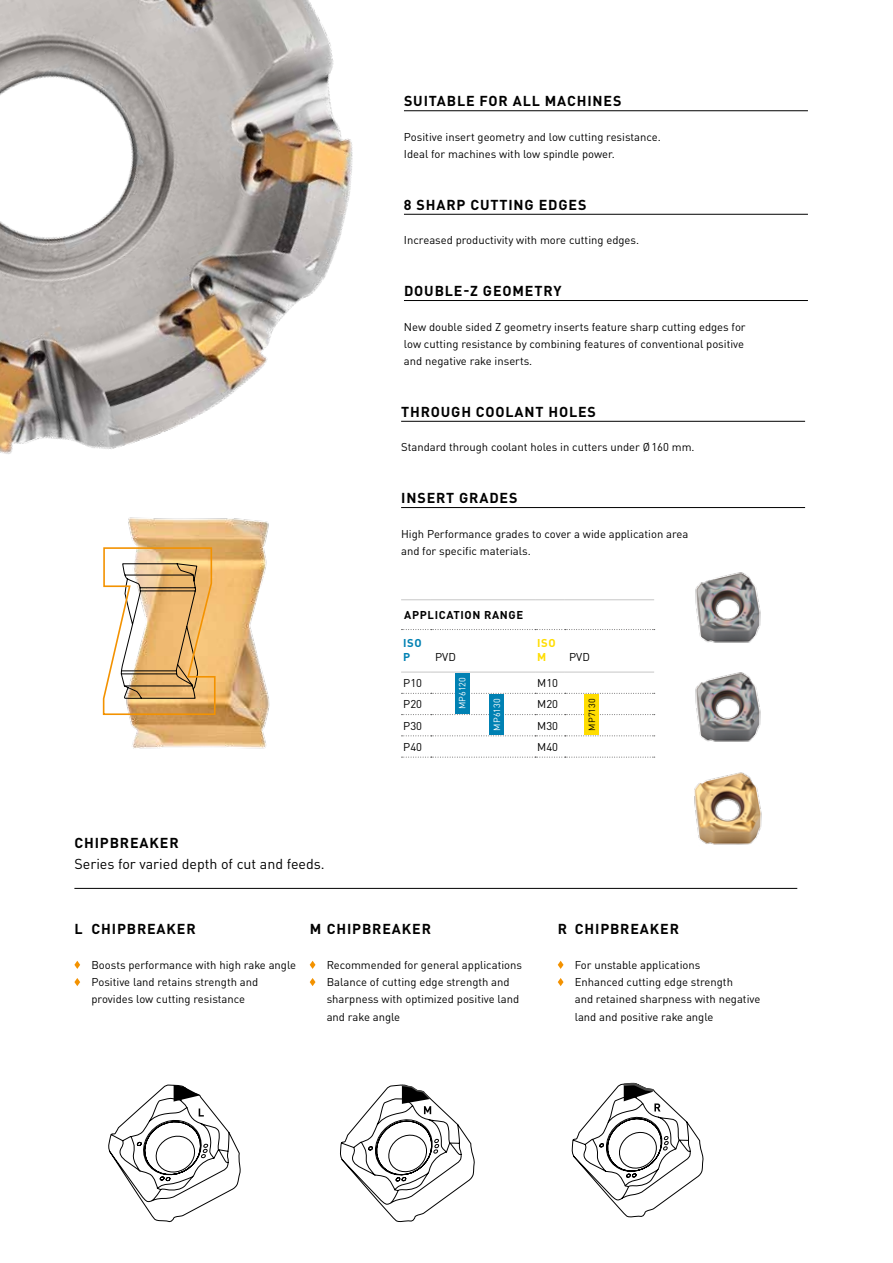
<style>
.page{position:relative;width:893px;height:1263px;background:#fff}
.page>*{position:absolute;margin:0;border:0;box-sizing:border-box;transform-origin:0 0}
.t1{font:700 14.25px "DIN Pro";letter-spacing:.06em;color:#000}
.t2{font:14.25px "DIN Pro";color:#000}
.t3{font:11.25px/17.2px "DIN Pro";color:#000}
.t4{font:700 11.25px "DIN Pro";letter-spacing:.06em;color:#000}
.t5{font:700 11.25px/14.2px "DIN Pro";color:#0081b3}
.t6{font:700 11.25px/14.2px "DIN Pro";color:#fd0}
.t7{font:9px "DIN Pro";letter-spacing:.005em;color:#fff}
.t8{font:9px "DIN Pro";letter-spacing:.005em;color:#000}
</style>
<div class="page">
<img style="left:0;top:0;width:459px;height:509px">
<img style="left:128px;top:517px;width:142px;height:232px">
<svg style="left:102px;top:546px;width:114px;height:170px"></svg>
<svg style="left:108px;top:1085px;width:133px;height:137px"></svg>
<svg style="left:340px;top:1084px;width:135px;height:138px"></svg>
<svg style="left:572px;top:1082px;width:131px;height:136px"></svg>
<img style="left:694px;top:772px;width:68px;height:73px">
<img style="left:695px;top:572px;width:66px;height:71px">
<img style="left:695px;top:672px;width:66px;height:70px">
<hr style="left:74px;top:888px;width:723px;height:1px;background:#000">
<svg style="left:401px;top:629px;width:254px;height:1px"></svg>
<svg style="left:401px;top:693px;width:254px;height:1px"></svg>
<svg style="left:401px;top:714px;width:254px;height:1px"></svg>
<svg style="left:401px;top:735px;width:254px;height:1px"></svg>
<svg style="left:401px;top:757px;width:254px;height:1px"></svg>
<hr style="left:401px;top:599px;width:30px;height:1px;background:#c6c6c6">
<hr style="left:431px;top:599px;width:104px;height:1px;background:#c6c6c6">
<hr style="left:535px;top:599px;width:30px;height:1px;background:#c6c6c6">
<hr style="left:565px;top:599px;width:89px;height:1px;background:#c6c6c6">
<hr style="left:401px;top:672px;width:30px;height:1px;background:#c6c6c6">
<hr style="left:431px;top:672px;width:104px;height:1px;background:#c6c6c6">
<hr style="left:535px;top:672px;width:30px;height:1px;background:#c6c6c6">
<hr style="left:565px;top:672px;width:89px;height:1px;background:#c6c6c6">
<div style="left:455px;top:673px;width:15px;height:40px;background:#0081b3"></div>
<div style="left:584px;top:694px;width:15px;height:41px;background:#fd0"></div>
<div style="left:489px;top:694px;width:15px;height:41px;background:#0081b3"></div>
<svg style="left:310px;top:961px;width:5px;height:8px"></svg>
<svg style="left:310px;top:978px;width:5px;height:8px"></svg>
<svg style="left:558px;top:961px;width:6px;height:8px"></svg>
<svg style="left:558px;top:978px;width:6px;height:8px"></svg>
<svg style="left:74px;top:961px;width:6px;height:8px"></svg>
<svg style="left:74px;top:978px;width:6px;height:8px"></svg>
<hr style="left:404px;top:214px;width:404px;height:1px;background:#000">
<hr style="left:404px;top:300px;width:404px;height:1px;background:#000">
<hr style="left:401px;top:507px;width:404px;height:1px;background:#000">
<hr style="left:401px;top:421px;width:404px;height:1px;background:#000">
<hr style="left:404px;top:110px;width:404px;height:1px;background:#000">
<p class="t1" style="left:404px;top:89px;width:219px">SUITABLE FOR ALL MACHINES</p>
<p class="t3" style="left:404px;top:127px;width:258px">Positive insert geometry and low cutting resistance.<br>Ideal for machines with low spindle power.</p>
<p class="t1" style="left:404px;top:193px;width:184px">8 SHARP CUTTING EDGES</p>
<p class="t3" style="left:404px;top:231px;width:237px">Increased productivity with more cutting edges.</p>
<p class="t1" style="left:404px;top:279px;width:159px">DOUBLE-Z GEOMETRY</p>
<p class="t3" style="left:404px;top:317px;width:343px">New double sided Z geometry inserts feature sharp cutting edges for low cutting resistance by combining features of conventional positive and negative rake inserts.</p>
<p class="t1" style="left:401px;top:400px;width:196px">THROUGH COOLANT HOLES</p>
<p class="t3" style="left:401px;top:438px;width:295px">Standard through coolant holes in cutters under Ø160 mm.</p>
<p class="t1" style="left:401px;top:486px;width:118px">INSERT GRADES</p>
<p class="t3" style="left:401px;top:524px;width:289px">High Performance grades to cover a wide application area and for specific materials.</p>
<p class="t4" style="left:404px;top:605px;width:121px">APPLICATION RANGE</p>
<p class="t5" style="left:403px;top:634px;width:20px">ISO<br>P</p>
<p class="t3" style="left:435px;top:647px;width:22px">PVD</p>
<p class="t6" style="left:537px;top:634px;width:20px">ISO<br>M</p>
<p class="t3" style="left:569px;top:647px;width:22px">PVD</p>
<p class="t1" style="left:74px;top:831px;width:106px">CHIPBREAKER</p>
<p class="t2" style="left:74px;top:853px;width:252px">Series for varied depth of cut and feeds.</p>
<p class="t7" style="left:455px;top:709px;width:34px;rotate:-90deg">MP6120</p>
<p class="t3" style="left:403px;top:673px;width:20px">P10</p>
<p class="t3" style="left:537px;top:673px;width:22px">M10</p>
<p class="t3" style="left:403px;top:694px;width:20px">P20</p>
<p class="t3" style="left:537px;top:694px;width:22px">M20</p>
<p class="t3" style="left:403px;top:716px;width:20px">P30</p>
<p class="t3" style="left:537px;top:716px;width:22px">M30</p>
<p class="t3" style="left:403px;top:737px;width:20px">P40</p>
<p class="t3" style="left:537px;top:737px;width:22px">M40</p>
<p class="t7" style="left:490px;top:731px;width:34px;rotate:-90deg">MP6130</p>
<p class="t8" style="left:585px;top:731px;width:34px;rotate:-90deg">MP7130</p>
<p class="t1" style="left:74px;top:917px;width:123px">L CHIPBREAKER</p>
<p class="t3" style="left:91px;top:955px;width:206px">Boosts performance with high rake angle<br>Positive land retains strength and provides low cutting resistance</p>
<p class="t1" style="left:310px;top:917px;width:123px">M CHIPBREAKER</p>
<p class="t3" style="left:327px;top:955px;width:197px">Recommended for general applications<br>Balance of cutting edge strength and sharpness with optimized positive land and rake angle</p>
<p class="t1" style="left:558px;top:917px;width:123px">R CHIPBREAKER</p>
<p class="t3" style="left:575px;top:955px;width:187px">For unstable applications<br>Enhanced cutting edge strength<br>and retained sharpness with negative land and positive rake angle</p>
</div>
